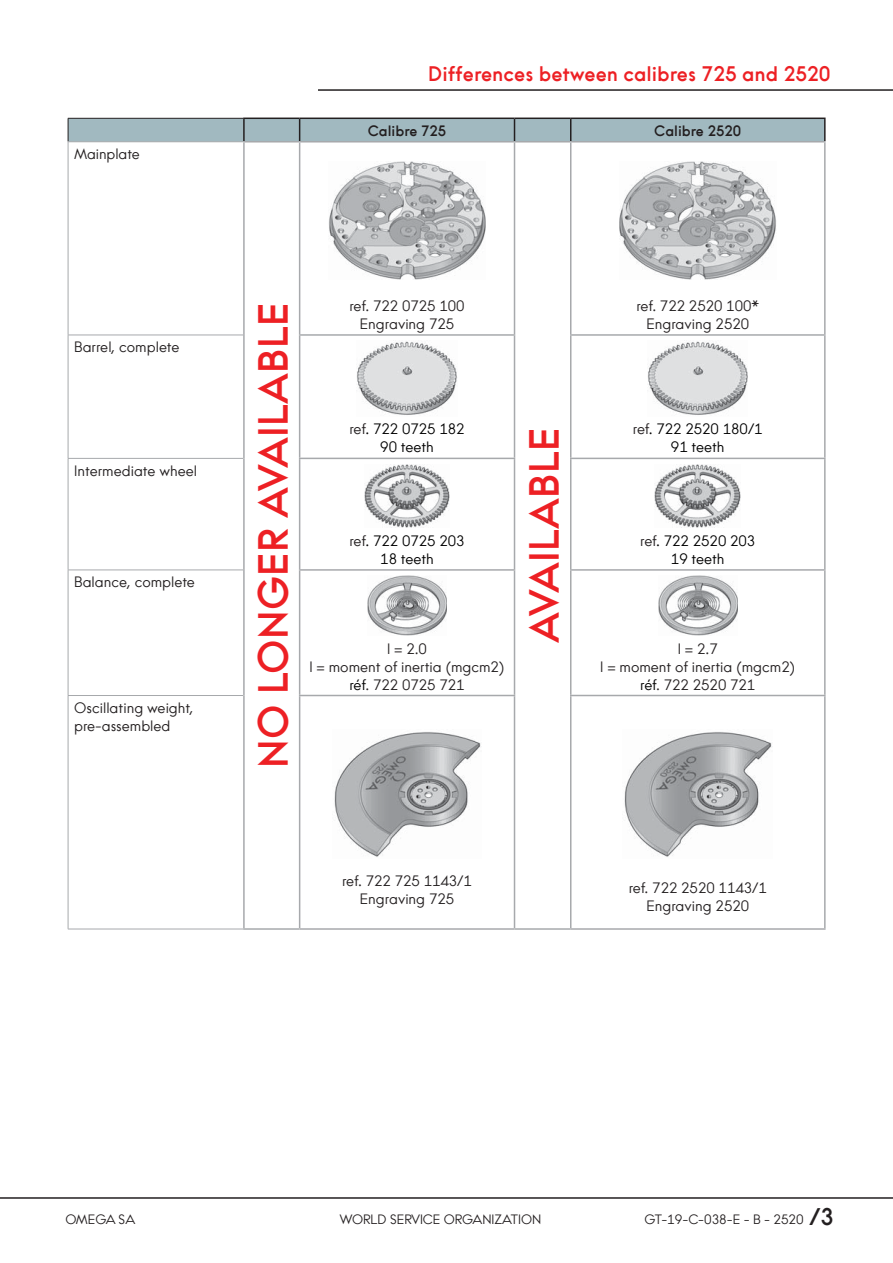
<style>
.page{position:relative;width:893px;height:1263px;background:#fff}
.page>*{position:absolute;margin:0;border:0;box-sizing:border-box;transform-origin:0 0}
.t1{font:700 42px "Omega CT";letter-spacing:.01em;color:#ed2024}
.t2{font:700 21px "Omega CT";color:#ed2024}
.t3{font:15px/18px "Omega CT";color:#231f20;text-align:center}
.t4{font:15px/18px "Omega CT";color:#000;text-align:center}
.t5{font:700 15px "Omega CT";color:#231f20}
.t6{font:13.5px "Omega CT";color:#231f20}
.s1{color:#231f20}
.s2{color:#000}
.s3{font-weight:700;font-size:24px}
</style>
<div class="page">
<hr style="left:0;top:1197px;width:892px;height:2px;background:#231f20">
<hr style="left:68px;top:335px;width:1px;height:123px;background:#a7a9ac">
<hr style="left:68px;top:458px;width:175px;height:1px;background:#a7a9ac">
<hr style="left:68px;top:459px;width:1px;height:111px;background:#a7a9ac">
<hr style="left:68px;top:570px;width:175px;height:1px;background:#a7a9ac">
<hr style="left:68px;top:570px;width:1px;height:125px;background:#a7a9ac">
<hr style="left:68px;top:695px;width:175px;height:1px;background:#a7a9ac">
<hr style="left:68px;top:696px;width:1px;height:233px;background:#a7a9ac">
<hr style="left:68px;top:929px;width:175px;height:1px;background:#a7a9ac">
<hr style="left:68px;top:142px;width:175px;height:1px;background:#a7a9ac">
<hr style="left:68px;top:142px;width:1px;height:193px;background:#a7a9ac">
<hr style="left:68px;top:335px;width:175px;height:1px;background:#a7a9ac">
<hr style="left:243px;top:141px;width:56px;height:2px;background:#a7a9ac">
<hr style="left:243px;top:143px;width:2px;height:192px;background:#a7a9ac">
<hr style="left:243px;top:335px;width:2px;height:123px;background:#a7a9ac">
<hr style="left:243px;top:458px;width:2px;height:112px;background:#a7a9ac">
<hr style="left:243px;top:570px;width:2px;height:126px;background:#a7a9ac">
<hr style="left:243px;top:696px;width:2px;height:232px;background:#a7a9ac">
<hr style="left:243px;top:928px;width:56px;height:2px;background:#a7a9ac">
<hr style="left:299px;top:141px;width:215px;height:2px;background:#a7a9ac">
<hr style="left:299px;top:143px;width:1px;height:191px;background:#a7a9ac">
<hr style="left:299px;top:334px;width:216px;height:2px;background:#a7a9ac">
<hr style="left:299px;top:336px;width:1px;height:122px;background:#a7a9ac">
<hr style="left:299px;top:458px;width:216px;height:1px;background:#a7a9ac">
<hr style="left:299px;top:459px;width:1px;height:110px;background:#a7a9ac">
<hr style="left:299px;top:569px;width:216px;height:2px;background:#a7a9ac">
<hr style="left:299px;top:571px;width:1px;height:124px;background:#a7a9ac">
<hr style="left:299px;top:695px;width:216px;height:1px;background:#a7a9ac">
<hr style="left:299px;top:696px;width:1px;height:232px;background:#a7a9ac">
<hr style="left:299px;top:928px;width:215px;height:2px;background:#a7a9ac">
<svg style="left:68px;top:118px;width:757px;height:24px;background:#9ab0b7"></svg>
<hr style="left:514px;top:141px;width:56px;height:2px;background:#a7a9ac">
<hr style="left:513px;top:143px;width:2px;height:191px;background:#a7a9ac">
<hr style="left:513px;top:336px;width:2px;height:122px;background:#a7a9ac">
<hr style="left:513px;top:459px;width:2px;height:110px;background:#a7a9ac">
<hr style="left:513px;top:571px;width:2px;height:124px;background:#a7a9ac">
<hr style="left:513px;top:696px;width:2px;height:232px;background:#a7a9ac">
<hr style="left:514px;top:928px;width:56px;height:2px;background:#a7a9ac">
<hr style="left:570px;top:141px;width:255px;height:2px;background:#a7a9ac">
<hr style="left:570px;top:143px;width:1px;height:191px;background:#a7a9ac">
<hr style="left:824px;top:143px;width:1px;height:191px;background:#a7a9ac">
<hr style="left:570px;top:334px;width:255px;height:2px;background:#a7a9ac">
<hr style="left:570px;top:336px;width:1px;height:122px;background:#a7a9ac">
<hr style="left:824px;top:336px;width:1px;height:122px;background:#a7a9ac">
<hr style="left:570px;top:458px;width:255px;height:1px;background:#a7a9ac">
<hr style="left:570px;top:459px;width:1px;height:110px;background:#a7a9ac">
<hr style="left:824px;top:459px;width:1px;height:110px;background:#a7a9ac">
<hr style="left:570px;top:569px;width:255px;height:2px;background:#a7a9ac">
<hr style="left:570px;top:571px;width:1px;height:124px;background:#a7a9ac">
<hr style="left:824px;top:571px;width:1px;height:124px;background:#a7a9ac">
<hr style="left:570px;top:695px;width:255px;height:1px;background:#a7a9ac">
<hr style="left:570px;top:696px;width:1px;height:232px;background:#a7a9ac">
<hr style="left:824px;top:696px;width:1px;height:232px;background:#a7a9ac">
<hr style="left:570px;top:928px;width:255px;height:2px;background:#a7a9ac">
<img style="left:329px;top:162px;width:157px;height:117px">
<img style="left:619px;top:162px;width:157px;height:117px">
<img style="left:357px;top:341px;width:100px;height:74px">
<img style="left:648px;top:341px;width:100px;height:74px">
<img style="left:364px;top:465px;width:86px;height:62px">
<img style="left:655px;top:465px;width:85px;height:62px">
<img style="left:367px;top:576px;width:79px;height:60px">
<img style="left:658px;top:576px;width:79px;height:60px">
<img style="left:334px;top:732px;width:147px;height:125px">
<img style="left:624px;top:732px;width:148px;height:125px">
<hr style="left:318px;top:89px;width:574px;height:2px;background:#231f20">
<h2 class="t2" style="left:428px;top:60px;width:404px">Differences between calibres 725 and 2520</h2>
<p class="t3" style="left:74px;top:145px;width:67px">Mainplate</p>
<p class="t3" style="left:74px;top:338px;width:107px">Barrel, complete</p>
<p class="t3" style="left:74px;top:461px;width:124px">Intermediate wheel</p>
<p class="t3" style="left:74px;top:573px;width:122px">Balance, complete</p>
<p class="t3" style="left:74px;top:698px;width:121px;text-align:left">Oscillating weight, pre-assembled</p>
<p class="t5" style="left:368px;top:121px;width:80px">Calibre 725</p>
<p class="t5" style="left:654px;top:121px;width:88px">Calibre 2520</p>
<h1 class="t1" style="left:246px;top:768px;width:467px;rotate:-90deg">NO LONGER AVAILABLE</h1>
<p class="t3" style="left:349px;top:296px;width:117px">ref. 722 0725 100<br>Engraving 725</p>
<p class="t3" style="left:636px;top:296px;width:124px">ref. 722 2520 100*<br>Engraving 2520</p>
<p class="t4" style="left:349px;top:420px;width:117px"><span class="s1">ref</span>. 722 0725 182<br>90 teeth</p>
<p class="t4" style="left:633px;top:420px;width:131px"><span class="s1">ref</span>. 722 2520 180/1<br>91 teeth</p>
<h1 class="t1" style="left:517px;top:643px;width:217px;rotate:-90deg">AVAILABLE</h1>
<p class="t4" style="left:349px;top:531px;width:117px"><span class="s1">ref</span>. 722 0725 203<br>18 teeth</p>
<p class="t4" style="left:640px;top:531px;width:117px"><span class="s1">ref</span>. 722 2520 203<br>19 teeth</p>
<p class="t3" style="left:309px;top:639px;width:196px">I = 2.0<br>I = moment of inertia (mgcm2) <span class="s2">réf</span>. 722 0725 721</p>
<p class="t3" style="left:600px;top:639px;width:196px">I = 2.7<br>I = moment of inertia (mgcm2) <span class="s2">réf</span>. 722 2520 721</p>
<p class="t3" style="left:342px;top:872px;width:131px">ref. 722 725 1143/1<br>Engraving 725</p>
<p class="t3" style="left:628px;top:879px;width:140px">ref. 722 2520 1143/1<br>Engraving 2520</p>
<p class="t6" style="left:65px;top:1210px;width:71px">OMEGA SA</p>
<p class="t6" style="left:340px;top:1210px;width:203px">WORLD SERVICE ORGANIZATION</p>
<p class="t6" style="left:644px;top:1210px;width:191px">GT-19-C-038-E - B - 2520 <span class="s3">/3</span></p>
</div>
